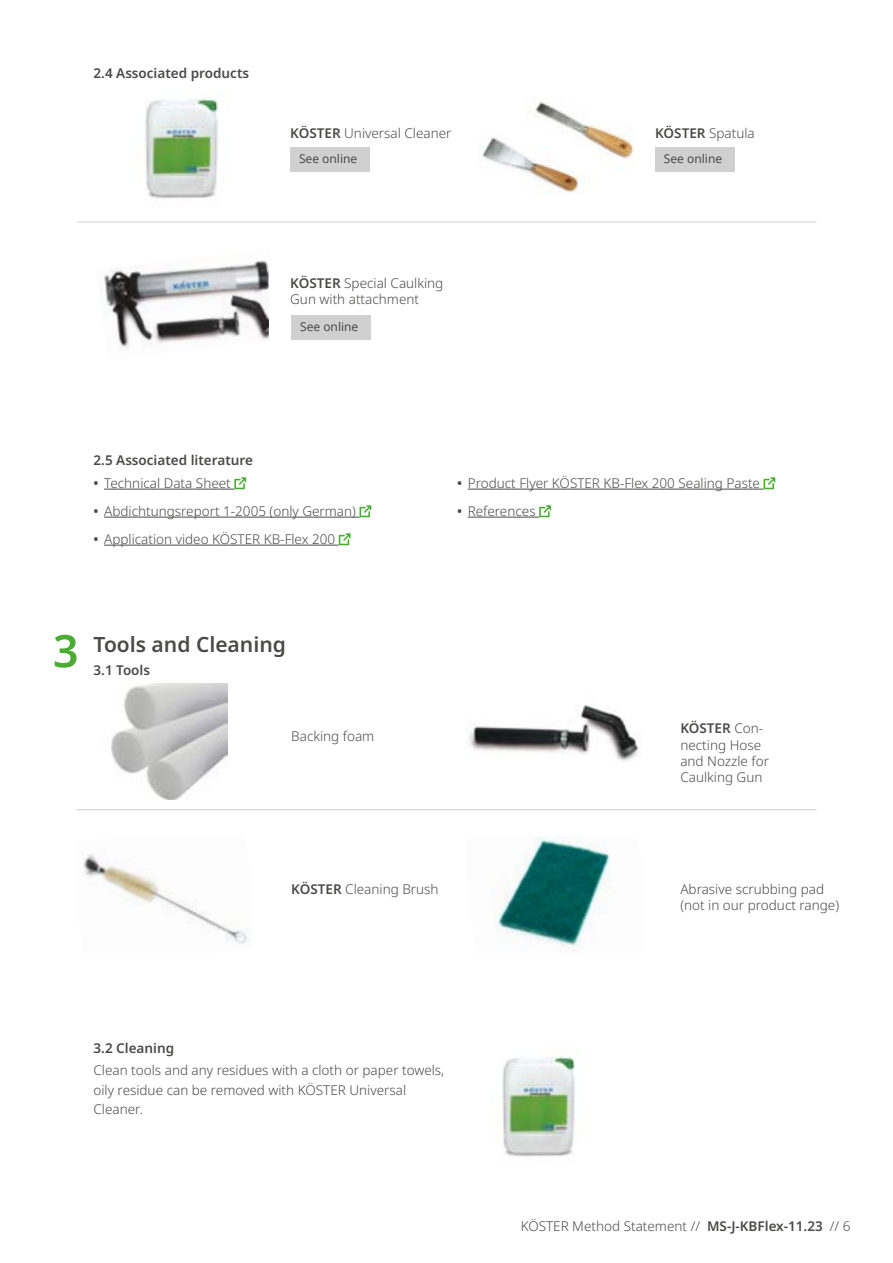
<style>
.page{position:relative;width:893px;height:1263px;background:#fff}
.page>*{position:absolute;margin:0;border:0;box-sizing:border-box;transform-origin:0 0}
.t1{font:600 21px "Noto Sans";color:#4a4a49}
.t2{font:300 13.5px/16.2px "Noto Sans";color:#4a4a49}
.t3{font:600 13.5px "Noto Sans";color:#4a4a49}
.t4{font:12px "Noto Sans";color:#4a4a49}
.s1{font-weight:600}
</style>
<div class="page">
<img style="left:480px;top:101px;width:154px;height:92px">
<div style="left:655px;top:147px;width:79px;height:25px;background:#d0d0d0"></div>
<hr style="left:104px;top:489px;width:130px;height:1px;background:#4a4a49">
<hr style="left:104px;top:517px;width:256px;height:1px;background:#4a4a49">
<hr style="left:104px;top:545px;width:235px;height:1px;background:#4a4a49">
<svg style="left:234px;top:477px;width:12px;height:12px"></svg>
<svg style="left:360px;top:505px;width:11px;height:12px"></svg>
<svg style="left:339px;top:533px;width:12px;height:12px"></svg>
<hr style="left:468px;top:489px;width:295px;height:1px;background:#4a4a49">
<hr style="left:468px;top:517px;width:71px;height:1px;background:#4a4a49">
<svg style="left:763px;top:477px;width:12px;height:12px"></svg>
<svg style="left:539px;top:505px;width:12px;height:12px"></svg>
<svg style="left:55px;top:635px;width:22px;height:33px"></svg>
<img style="left:468px;top:705px;width:171px;height:56px">
<hr style="left:77px;top:809px;width:739px;height:1px;background:#d0d0d0">
<img style="left:111px;top:683px;width:116px;height:117px">
<img style="left:83px;top:854px;width:167px;height:90px">
<img style="left:496px;top:1056px;width:80px;height:101px">
<img style="left:139px;top:98px;width:80px;height:101px">
<div style="left:290px;top:147px;width:79px;height:25px;background:#d0d0d0"></div>
<hr style="left:77px;top:222px;width:739px;height:1px;background:#d0d0d0">
<img style="left:104px;top:260px;width:165px;height:88px">
<div style="left:291px;top:315px;width:79px;height:25px;background:#d0d0d0"></div>
<img style="left:495px;top:837px;width:116px;height:111px">
<p class="t3" style="left:94px;top:64px;width:157px">2.4 Associated products</p>
<p class="t2" style="left:290px;top:126px;width:163px"><span class="s1">KÖSTER</span> Universal Cleaner</p>
<p class="t4" style="left:299px;top:150px;width:60px">See online</p>
<p class="t2" style="left:290px;top:275px;width:155px"><span class="s1">KÖSTER</span> Special Caulking<br>Gun with attachment</p>
<p class="t4" style="left:300px;top:318px;width:60px">See online</p>
<p class="t2" style="left:655px;top:126px;width:101px"><span class="s1">KÖSTER</span> Spatula</p>
<p class="t4" style="left:664px;top:150px;width:60px">See online</p>
<p class="t3" style="left:94px;top:450px;width:161px">2.5 Associated literature</p>
<p class="t2" style="left:94px;top:475px;width:139px"><span class="s1">•</span> Technical Data Sheet</p>
<p class="t2" style="left:94px;top:503px;width:264px"><span class="s1">•</span> Abdichtungsreport 1-2005 (only German)</p>
<p class="t2" style="left:94px;top:531px;width:243px"><span class="s1">•</span> Application video KÖSTER KB-Flex 200</p>
<h1 class="t1" style="left:94px;top:629px;width:194px">Tools and Cleaning</h1>
<p class="t3" style="left:94px;top:660px;width:58px">3.1 Tools</p>
<p class="t2" style="left:291px;top:728px;width:85px">Backing foam</p>
<p class="t2" style="left:457px;top:475px;width:304px"><span class="s1">•</span> Product Flyer KÖSTER KB-Flex 200 Sealing Paste</p>
<p class="t2" style="left:457px;top:503px;width:80px"><span class="s1">•</span> References</p>
<p class="t2" style="left:680px;top:721px;width:90px"><span class="s1">KÖSTER</span> Con&shy;necting Hose and Nozzle for<br>Caulking Gun</p>
<p class="t2" style="left:291px;top:881px;width:149px"><span class="s1">KÖSTER</span> Cleaning Brush</p>
<p class="t2" style="left:680px;top:881px;width:160px">Abrasive scrubbing pad (not in our product range)</p>
<p class="t3" style="left:94px;top:1038px;width:82px">3.2 Cleaning</p>
<p class="t2" style="left:94px;top:1061px;width:352px;line-height:19.5px">Clean tools and any residues with a cloth or paper towels, oily residue can be removed with KÖSTER Universal<br>Cleaner.</p>
<p class="t2" style="left:521px;top:1218px;width:331px">KÖSTER Method Statement // <span class="s1">MS-J-KBFlex-11.23</span> // 6</p>
</div>
